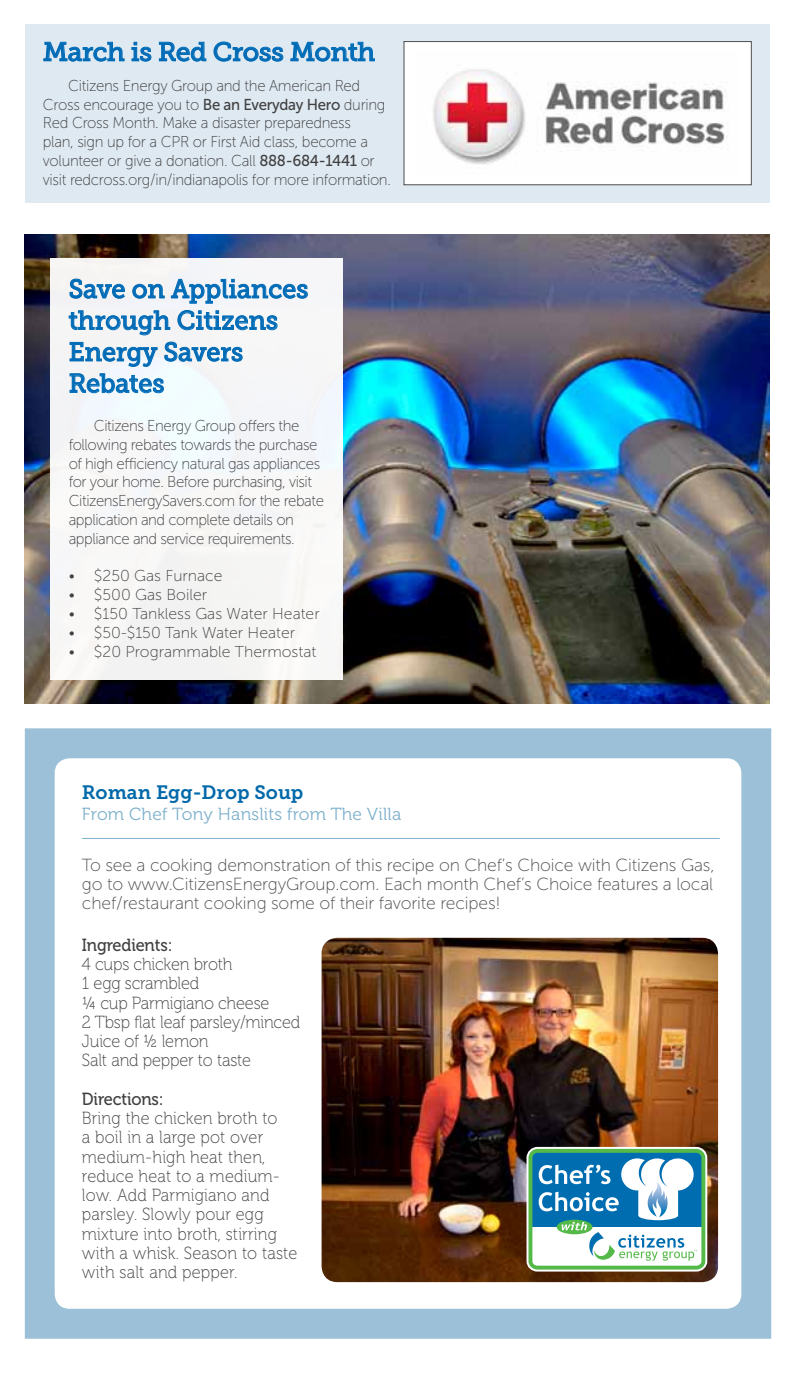
<style>
.page{position:relative;width:794px;height:1386px;background:#fff}
.page>*{position:absolute;margin:0;border:0;box-sizing:border-box;transform-origin:0 0}
.t1{font:26.25px/31.5px "Museo Slab 500";color:#006bb6;scale:.96 1}
.t2{font:26.25px "Museo Slab 500";color:#006bb6}
.t3{font:19.25px "Museo Slab 700";color:#0069aa}
.t4{font:17.5px/19.2px "Museo 100";letter-spacing:.01em;color:#414042;scale:.94 1}
.t5{font:17.5px/19.2px "Museo Sans 100";letter-spacing:-.01em;color:#4d4d4f;text-align:justify}
.t6{font:17.5px/19.2px "Museo 100";letter-spacing:-.01em;color:#414042;scale:.94 1}
.t7{font:17.5px "Museo 300";letter-spacing:.01em;color:#7eb0cc}
.t8{font:17.5px "Museo 500";letter-spacing:-.01em;color:#414042;scale:.94 1}
.t9{font:15.75px/18.7px "Museo Sans 100";letter-spacing:-.02em;color:#414042;scale:.95 1}
.t10{font:15.75px "Museo Sans 100";color:#414042}
.s1{font-family:"Museo Sans 500"}
</style>
<div class="page">
<img style="left:25px;top:234px;width:744px;height:469px">
<div style="left:25px;top:24px;width:744px;height:179px;background:#dee9f1"></div>
<svg style="left:25px;top:728px;width:746px;height:611px"></svg>
<img style="left:322px;top:938px;width:396px;height:344px">
<svg style="left:44px;top:42px;width:80px;height:19px"></svg>
<svg style="left:132px;top:42px;width:19px;height:19px"></svg>
<svg style="left:159px;top:42px;width:47px;height:19px"></svg>
<svg style="left:214px;top:42px;width:69px;height:19px"></svg>
<svg style="left:291px;top:42px;width:84px;height:19px"></svg>
<hr style="left:82px;top:838px;width:638px;height:1px;background:#7eb0cc">
<div style="left:526px;top:1147px;width:181px;height:125px;border:4px solid #fff;border-radius:9px"></div>
<svg style="left:528px;top:1149px;width:177px;height:121px"></svg>
<div style="left:404px;top:42px;width:347px;height:143px;background:#fff"></div>
<img style="left:433px;top:69px;width:295px;height:95px">
<div style="left:403px;top:41px;width:349px;height:144px;border:1px solid #4d4d4f"></div>
<div style="left:51px;top:258px;width:292px;height:422px;background:#f6f6f7"></div>
<svg style="left:70px;top:279px;width:55px;height:20px"></svg>
<svg style="left:132px;top:284px;width:32px;height:15px"></svg>
<svg style="left:171px;top:279px;width:137px;height:24px"></svg>
<svg style="left:69px;top:311px;width:101px;height:24px"></svg>
<svg style="left:178px;top:310px;width:99px;height:20px"></svg>
<svg style="left:70px;top:342px;width:87px;height:25px"></svg>
<svg style="left:165px;top:342px;width:77px;height:20px"></svg>
<svg style="left:70px;top:374px;width:94px;height:19px"></svg>
<h1 class="t2" style="left:43px;top:37px;width:334px">March is Red Cross Month</h1>
<p class="t9" style="left:43px;top:76px;width:368px;text-indent:25px">Citizens Energy Group and the American Red Cross encourage you to <span class="s1">Be an Everyday Hero</span> during Red Cross Month. Make a disaster preparedness<br>plan, sign up for a CPR or First Aid class, become a volunteer or give a donation. Call <span class="s1">888-684-1441</span> or visit redcross.org/in/indianapolis for more information.</p>
<h1 class="t1" style="left:69px;top:273px;width:251px">Save on Appliances through Citizens<br>Energy Savers<br>Rebates</h1>
<p class="t9" style="left:69px;top:417px;width:270px;text-indent:25px">Citizens Energy Group offers the following rebates towards the purchase of high efficiency natural gas appliances for your home. Before purchasing, visit CitizensEnergySavers.com for the rebate application and complete details on appliance and service requirements.</p>
<p class="t10" style="left:69px;top:567px;width:155px">• $250 Gas Furnace</p>
<p class="t10" style="left:69px;top:586px;width:140px">• $500 Gas Boiler</p>
<p class="t10" style="left:69px;top:605px;width:252px">• $150 Tankless Gas Water Heater</p>
<p class="t10" style="left:69px;top:624px;width:228px">• $50-$150 Tank Water Heater</p>
<p class="t10" style="left:69px;top:643px;width:249px">• $20 Programmable Thermostat</p>
<p class="t3" style="left:82px;top:782px;width:223px">Roman Egg-Drop Soup</p>
<p class="t7" style="left:82px;top:805px;width:321px">From Chef Tony Hanslits from The Villa</p>
<p class="t5" style="left:82px;top:855px;width:634px">To see a cooking demonstration of this recipe on Chef’s Choice with Citizens Gas, go to www.CitizensEnergyGroup.com. Each month Chef’s Choice features a local chef/restaurant cooking some of their favorite recipes!</p>
<p class="t8" style="left:82px;top:935px;width:98px">Ingredients:</p>
<p class="t6" style="left:82px;top:955px;width:234px">4 cups chicken broth<br>1 egg scrambled<br>¼ cup Parmigiano cheese<br>2 Tbsp flat leaf parsley/minced<br>Juice of ½ lemon<br>Salt and pepper to taste</p>
<p class="t8" style="left:82px;top:1089px;width:88px">Directions:</p>
<p class="t4" style="left:82px;top:1109px;width:231px">Bring the chicken broth to<br>a boil in a large pot over medium-high heat then, reduce heat to a medium&shy;low. Add Parmigiano and parsley. Slowly pour egg mixture into broth, stirring with a whisk. Season to taste with salt and pepper.</p>
</div>
